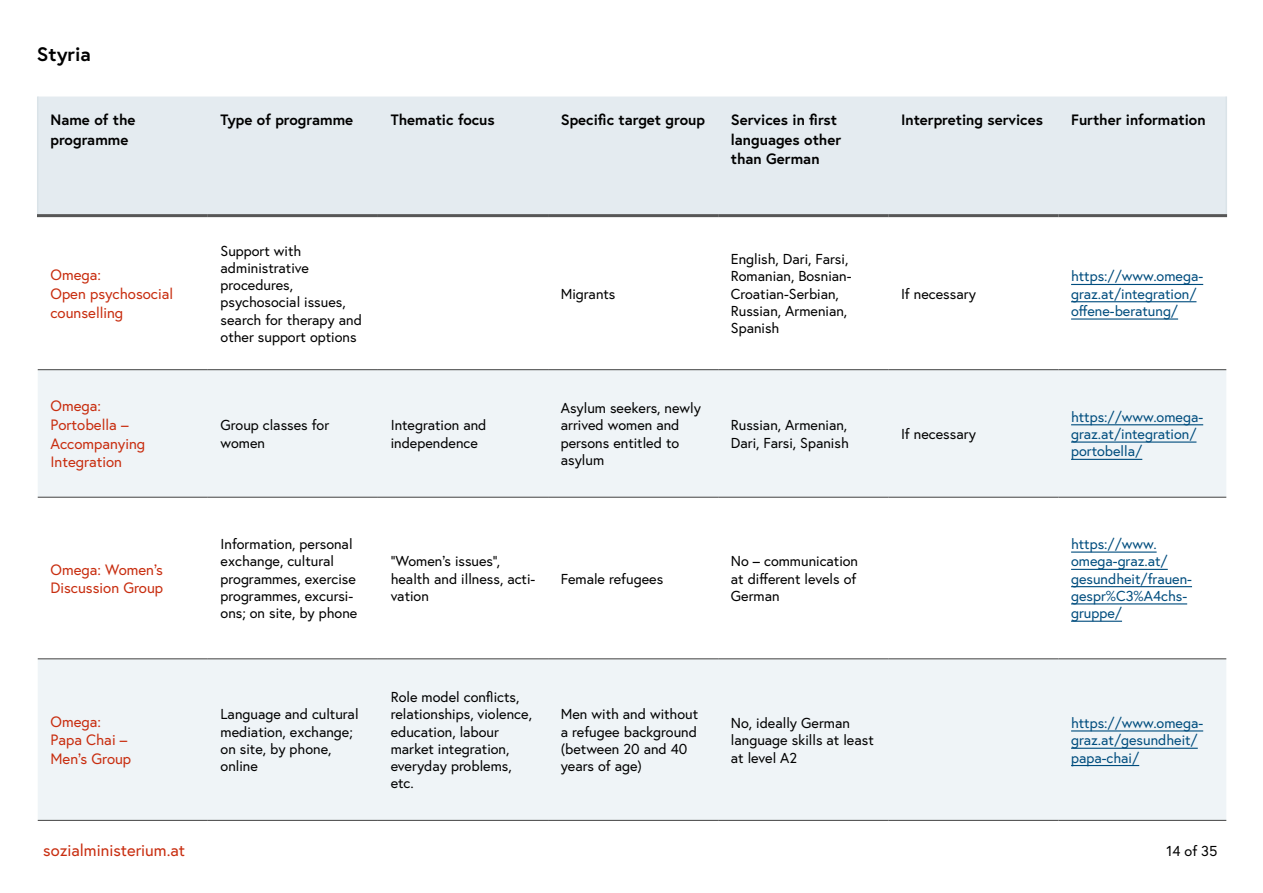
<style>
.page{position:relative;width:1263px;height:893px;background:#fff}
.page>*{position:absolute;margin:0;border:0;box-sizing:border-box;transform-origin:0 0}
.t1{font:700 19.5px "Europa Austria";color:#000}
.t2{font:16.5px "Europa Austria";color:#c82d0f}
.t3{font:700 15px/19.5px "Europa Austria";color:#000}
.td_Name{font:15px/18.8px "Europa Austria";color:#c82d0f}
.t4{font:14.4px/17.2px "Europa Austria";color:#000}
.t5{font:14.4px/17.2px "Europa Austria";color:#004d7e}
</style>
<div class="page">
<div style="left:38px;top:97px;width:1187px;height:117px;background:#e4ebf0"></div>
<svg style="left:38px;top:370px;width:1188px;height:450px;fill:#eff4f7"></svg>
<hr style="left:37px;top:97px;width:1px;height:117px;background:#dae3e8">
<hr style="left:1225px;top:97px;width:2px;height:117px;background:#dae3e8">
<hr style="left:37px;top:214px;width:171px;height:3px;background:#565656">
<hr style="left:208px;top:214px;width:170px;height:3px;background:#565656">
<hr style="left:378px;top:214px;width:170px;height:3px;background:#565656">
<hr style="left:548px;top:214px;width:170px;height:3px;background:#565656">
<hr style="left:718px;top:214px;width:170px;height:3px;background:#565656">
<hr style="left:888px;top:214px;width:170px;height:3px;background:#565656">
<hr style="left:1058px;top:214px;width:169px;height:3px;background:#565656">
<hr style="left:38px;top:369px;width:170px;height:1px;background:#565656">
<hr style="left:208px;top:369px;width:170px;height:1px;background:#565656">
<hr style="left:378px;top:369px;width:170px;height:1px;background:#565656">
<hr style="left:548px;top:369px;width:170px;height:1px;background:#565656">
<hr style="left:718px;top:369px;width:170px;height:1px;background:#565656">
<hr style="left:888px;top:369px;width:170px;height:1px;background:#565656">
<hr style="left:1058px;top:369px;width:168px;height:1px;background:#565656">
<hr style="left:38px;top:497px;width:170px;height:1px;background:#565656">
<hr style="left:208px;top:497px;width:170px;height:1px;background:#565656">
<hr style="left:378px;top:497px;width:170px;height:1px;background:#565656">
<hr style="left:548px;top:497px;width:170px;height:1px;background:#565656">
<hr style="left:718px;top:497px;width:170px;height:1px;background:#565656">
<hr style="left:888px;top:497px;width:170px;height:1px;background:#565656">
<hr style="left:1058px;top:497px;width:168px;height:1px;background:#565656">
<hr style="left:38px;top:658px;width:170px;height:1px;background:#565656">
<hr style="left:208px;top:658px;width:170px;height:1px;background:#565656">
<hr style="left:378px;top:658px;width:170px;height:1px;background:#565656">
<hr style="left:548px;top:658px;width:170px;height:1px;background:#565656">
<hr style="left:718px;top:658px;width:170px;height:1px;background:#565656">
<hr style="left:888px;top:658px;width:170px;height:1px;background:#565656">
<hr style="left:1058px;top:658px;width:168px;height:1px;background:#565656">
<hr style="left:38px;top:820px;width:170px;height:1px;background:#565656">
<hr style="left:208px;top:820px;width:170px;height:1px;background:#565656">
<hr style="left:378px;top:820px;width:170px;height:1px;background:#565656">
<hr style="left:548px;top:820px;width:170px;height:1px;background:#565656">
<hr style="left:718px;top:820px;width:170px;height:1px;background:#565656">
<hr style="left:888px;top:820px;width:170px;height:1px;background:#565656">
<hr style="left:1058px;top:820px;width:168px;height:1px;background:#565656">
<hr style="left:1071px;top:284px;width:132px;height:1px;background:#004d7e">
<hr style="left:1071px;top:301px;width:125px;height:1px;background:#004d7e">
<hr style="left:1071px;top:318px;width:107px;height:2px;background:#004d7e">
<hr style="left:1071px;top:424px;width:132px;height:1px;background:#004d7e">
<hr style="left:1071px;top:441px;width:125px;height:2px;background:#004d7e">
<hr style="left:1071px;top:459px;width:71px;height:1px;background:#004d7e">
<hr style="left:1071px;top:551px;width:86px;height:2px;background:#004d7e">
<hr style="left:1071px;top:569px;width:97px;height:1px;background:#004d7e">
<hr style="left:1071px;top:586px;width:121px;height:1px;background:#004d7e">
<hr style="left:1071px;top:603px;width:116px;height:1px;background:#004d7e">
<hr style="left:1071px;top:621px;width:51px;height:1px;background:#004d7e">
<hr style="left:1071px;top:730px;width:132px;height:1px;background:#004d7e">
<hr style="left:1071px;top:748px;width:127px;height:1px;background:#004d7e">
<hr style="left:1071px;top:765px;width:68px;height:1px;background:#004d7e">
<h1 class="t1" style="left:37px;top:41px;width:55px">Styria</h1>
<p class="t3" style="left:50px;top:110px;width:86px">Name of the programme</p>
<p class="t3" style="left:221px;top:110px;width:134px">Type of programme</p>
<p class="t3" style="left:391px;top:110px;width:106px">Thematic focus</p>
<p class="t3" style="left:561px;top:110px;width:146px">Specific target group</p>
<p class="t3" style="left:731px;top:110px;width:112px">Services in first languages other than German</p>
<p class="t3" style="left:901px;top:110px;width:143px">Interpreting services</p>
<p class="t3" style="left:1071px;top:110px;width:136px">Further information</p>
<p class="td_Name" style="left:50px;top:265px;width:124px">Omega:<br>Open psychosocial counselling</p>
<p class="td_Name" style="left:50px;top:396px;width:96px">Omega:<br>Portobella –<br>Accompanying<br>Integration</p>
<p class="td_Name" style="left:50px;top:560px;width:114px">Omega: Women's<br>Discussion Group</p>
<p class="t4" style="left:221px;top:242px;width:143px">Support with administrative procedures, psychosocial issues, search for therapy and other support options</p>
<p class="t4" style="left:221px;top:416px;width:110px">Group classes for women</p>
<p class="t4" style="left:391px;top:416px;width:97px">Integration and independence</p>
<p class="t4" style="left:561px;top:285px;width:56px">Migrants</p>
<p class="t4" style="left:561px;top:399px;width:142px">Asylum seekers, newly arrived women and persons entitled to asylum</p>
<p class="t4" style="left:221px;top:535px;width:138px">Information, personal exchange, cultural programmes, exercise programmes, excursi&shy;ons; on site, by phone</p>
<p class="t4" style="left:391px;top:552px;width:146px">"Women's issues", health and illness, acti&shy;vation</p>
<p class="t4" style="left:561px;top:570px;width:104px">Female refugees</p>
<p class="t4" style="left:731px;top:250px;width:122px">English, Dari, Farsi,<br>Romanian, Bosnian-<br>Croatian-Serbian,<br>Russian, Armenian,<br>Spanish</p>
<p class="t4" style="left:901px;top:285px;width:76px">If necessary</p>
<p class="t4" style="left:731px;top:416px;width:119px">Russian, Armenian,<br>Dari, Farsi, Spanish</p>
<p class="t4" style="left:901px;top:425px;width:76px">If necessary</p>
<p class="t4" style="left:731px;top:552px;width:129px;text-align:justify">No – communication at different levels of German</p>
<p class="t5" style="left:1071px;top:268px;width:134px">https://www.omega&shy;graz.at/integration/ offene-beratung/</p>
<p class="t5" style="left:1071px;top:408px;width:134px">https://www.omega&shy;graz.at/integration/ portobella/</p>
<p class="t5" style="left:1071px;top:535px;width:122px">https://www. omega-graz.at/ gesundheit/frauen&shy;gespr%C3%A4chs&shy;gruppe/</p>
<p class="td_Name" style="left:50px;top:712px;width:82px">Omega:<br>Papa Chai –<br>Men's Group</p>
<p class="t4" style="left:221px;top:705px;width:139px">Language and cultural mediation, exchange; on site, by phone, online</p>
<p class="t4" style="left:391px;top:688px;width:143px">Role model conflicts, relationships, violence, education, labour market integration, everyday problems, etc.</p>
<p class="t4" style="left:561px;top:705px;width:139px">Men with and without a refugee background (between 20 and 40 years of age)</p>
<p class="t4" style="left:731px;top:714px;width:144px">No, ideally German language skills at least at level A2</p>
<p class="t5" style="left:1071px;top:714px;width:134px">https://www.omega&shy;graz.at/gesundheit/ papa-chai/</p>
<p class="t2" style="left:43px;top:840px;width:143px">sozialministerium.at</p>
<p class="t4" style="left:1166px;top:842px;width:52px">14 of 35</p>
</div>
